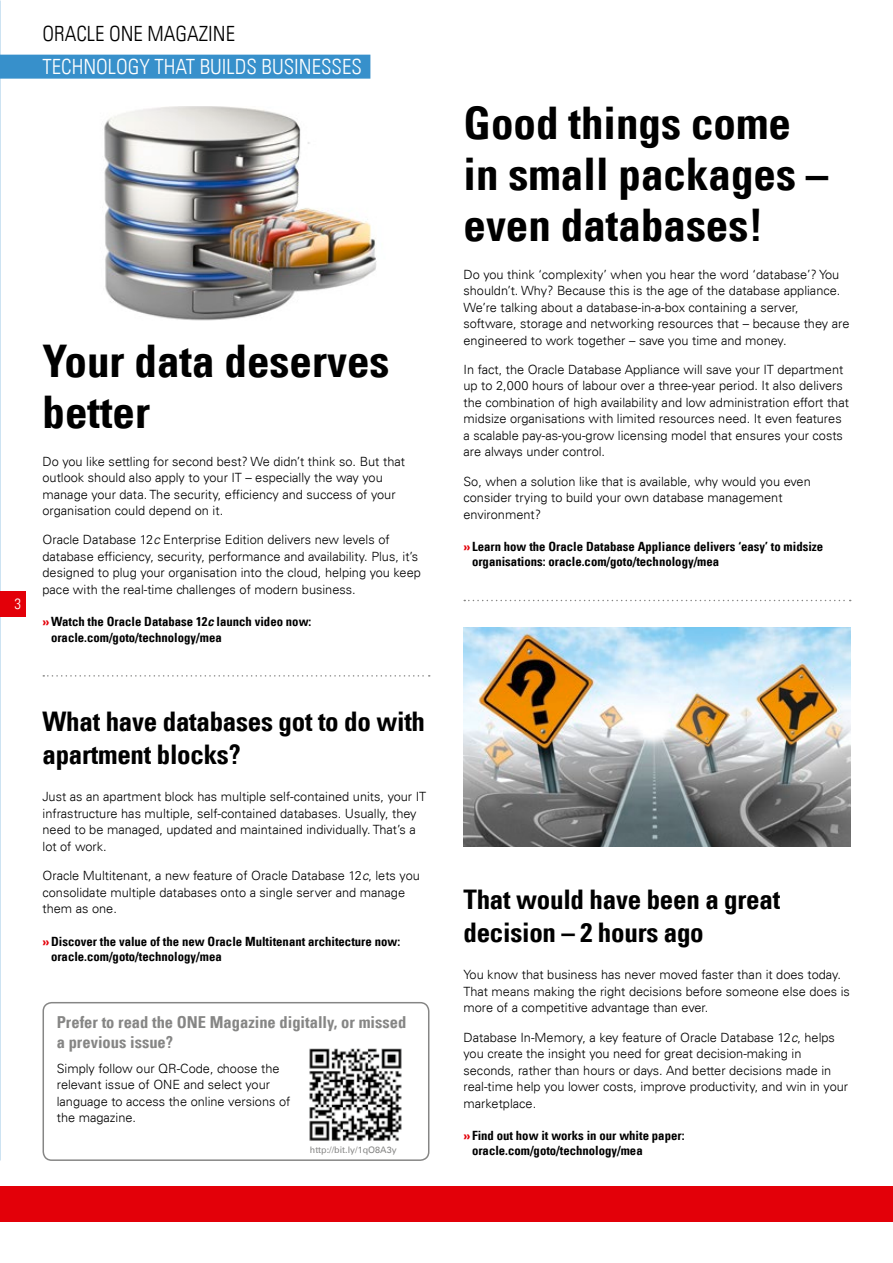
<style>
.page{position:relative;width:893px;height:1263px;background:#fff}
.page>*{position:absolute;margin:0;border:0;box-sizing:border-box;transform-origin:0 0}
.t1{font:700 condensed 45px/51px "Univers LT";color:#000}
.t2{font:700 condensed 27px/32.4px "Univers LT";letter-spacing:-.01em;color:#000}
.t3{font:300 condensed 21px "Univers LT";color:#fff}
.t4{font:300 condensed 21px "Univers LT";color:#000}
.t5{font:700 condensed 16.5px/19.8px "Univers LT";color:#868685}
.t6{font:300 condensed 15px "Univers LT";color:#fff}
.t7{font:300 12.75px/16.5px "Univers LT";color:#000}
.t8{font:700 condensed 12.75px/15.3px "Univers LT";color:#000}
.t9{font:9px "Univers LT";color:#868685}
.s1{font-style:italic}
.s2{font-stretch:normal;color:#e30009}
</style>
<div class="page">
<div style="left:43px;top:1002px;width:386px;height:159px;border:2px solid #868685;border-radius:9px"></div>
<img style="left:309px;top:1048px;width:93px;height:93px">
<img style="left:104px;top:106px;width:273px;height:215px">
<svg style="left:464px;top:600px;width:387px;height:1px"></svg>
<svg style="left:43px;top:675px;width:387px;height:2px"></svg>
<img style="left:463px;top:627px;width:387px;height:219px">
<div style="left:0;top:1186px;width:893px;height:36px;background:#e30009"></div>
<div style="left:0;top:55px;width:370px;height:24px;background:#3790cb"></div>
<div style="left:0;top:591px;width:26px;height:26px;background:#e30009"></div>
<h3 class="t4" style="left:43px;top:21px;width:194px">ORACLE ONE MAGAZINE</h3>
<h3 class="t3" style="left:43px;top:54px;width:321px">TECHNOLOGY THAT BUILDS BUSINESSES</h3>
<p class="t6" style="left:15px;top:595px;width:8px">3</p>
<h1 class="t1" style="left:43px;top:335px;width:348px">Your data deserves better</h1>
<p class="t7" style="left:43px;top:453px;width:364px">Do you like settling for second best? We didn’t think so. But that outlook should also apply to your IT – especially the way you manage your data. The security, efficiency and success of your organisation could depend on it.</p>
<p class="t7" style="left:43px;top:532px;width:380px">Oracle Database 12<span class="s1">c</span> Enterprise Edition delivers new levels of database efficiency, security, performance and availability. Plus, it’s designed to plug your organisation into the cloud, helping you keep pace with the real-time challenges of modern business.</p>
<p class="t8" style="left:51px;top:614px;width:262px;text-indent:-9px"><span class="s2">»</span>Watch the Oracle Database 12<span class="s1">c</span> launch video now: oracle.com/goto/technology/mea</p>
<h2 class="t2" style="left:43px;top:705px;width:384px">What have databases got to do with apartment blocks?</h2>
<p class="t7" style="left:43px;top:789px;width:385px">Just as an apartment block has multiple self-contained units, your IT infrastructure has multiple, self-contained databases. Usually, they need to be managed, updated and maintained individually. That’s a lot of work.</p>
<p class="t7" style="left:43px;top:867px;width:379px">Oracle Multitenant, a new feature of Oracle Database 12<span class="s1">c</span>, lets you consolidate multiple databases onto a single server and manage them as one.</p>
<p class="t8" style="left:51px;top:933px;width:351px;text-indent:-9px"><span class="s2">»</span>Discover the value of the new Oracle Multitenant architecture now: oracle.com/goto/technology/mea</p>
<p class="t5" style="left:57px;top:1012px;width:351px">Prefer to read the ONE Magazine digitally, or missed a previous issue?</p>
<p class="t7" style="left:57px;top:1060px;width:235px">Simply follow our QR-Code, choose the relevant issue of ONE and select your language to access the online versions of the magazine.</p>
<p class="t9" style="left:310px;top:1144px;width:88px">http://bit.ly/1qO8A3y</p>
<h1 class="t1" style="left:463px;top:97px;width:366px">Good things come in small packages – even databases!</h1>
<p class="t7" style="left:463px;top:266px;width:387px">Do you think ‘complexity’ when you hear the word ‘database’? You shouldn’t. Why? Because this is the age of the database appliance.<br>We’re talking about a database-in-a-box containing a server, software, storage and networking resources that – because they are engineered to work together – save you time and money.</p>
<p class="t7" style="left:463px;top:361px;width:387px">In fact, the Oracle Database Appliance will save your IT department up to 2,000 hours of labour over a three-year period. It also delivers the combination of high availability and low administration effort that midsize organisations with limited resources need. It even features a scalable pay-as-you-grow licensing model that ensures your costs are always under control.</p>
<p class="t7" style="left:463px;top:473px;width:349px">So, when a solution like that is available, why would you even consider trying to build your own database management environment?</p>
<p class="t8" style="left:472px;top:539px;width:353px;text-indent:-9px"><span class="s2">»</span>Learn how the Oracle Database Appliance delivers ‘easy’ to midsize organisations: oracle.com/goto/technology/mea</p>
<h2 class="t2" style="left:463px;top:883px;width:318px">That would have been a great decision – 2 hours ago</h2>
<p class="t7" style="left:463px;top:966px;width:388px">You know that business has never moved faster than it does today.<br>That means making the right decisions before someone else does is more of a competitive advantage than ever.</p>
<p class="t7" style="left:463px;top:1029px;width:386px">Database In-Memory, a key feature of Oracle Database 12<span class="s1">c</span>, helps you create the insight you need for great decision-making in seconds, rather than hours or days. And better decisions made in real-time help you lower costs, improve productivity, and win in your marketplace.</p>
<p class="t8" style="left:472px;top:1128px;width:214px;text-indent:-9px"><span class="s2">»</span>Find out how it works in our white paper: oracle.com/goto/technology/mea</p>
</div>
